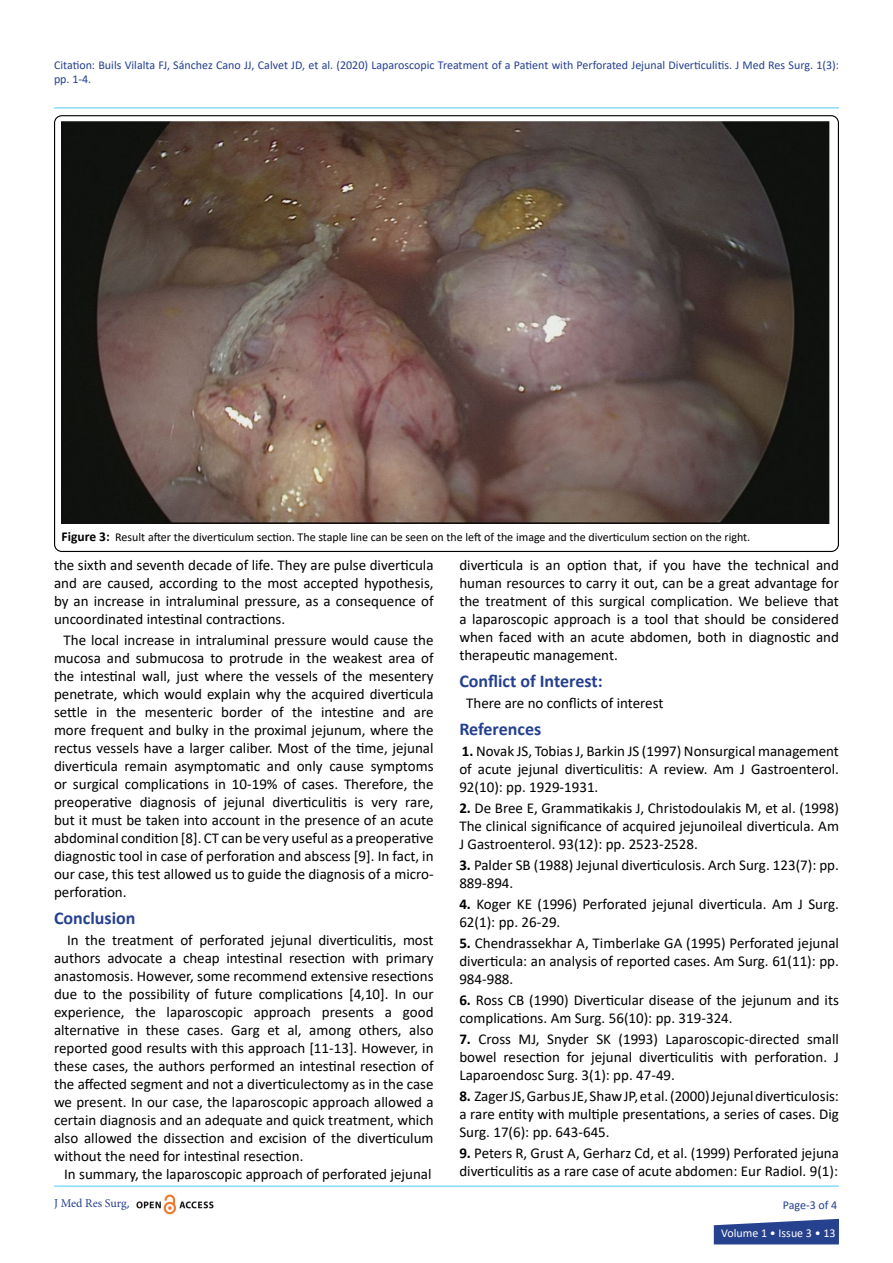
<style>
.page{position:relative;width:893px;height:1263px;background:#fff}
.page>*{position:absolute;margin:0;border:0;box-sizing:border-box;transform-origin:0 0}
.t1{font:700 18px "Calibri";color:#25408f}
.t2{font:15px/18px "Calibri";color:#000;text-align:justify}
.t3{font:12px/14.4px "Calibri";color:#25408f}
.t4{font:12px "Calibri";color:#000}
.t5{font:12px "Calibri";color:#fff}
.t6{font:12px "Minion Pro";color:#25408f}
.s1{font-weight:700;font-size:13.5px}
.s2{font-family:"Calibri"}
.s3{font-weight:700}
</style>
<div class="page">
<svg style="left:714px;top:1219px;width:125px;height:25px;background:#40589a"></svg>
<hr style="left:54px;top:107px;width:785px;height:1px;background:#00aeef">
<hr style="left:54px;top:1186px;width:785px;height:1px;background:#00aeef">
<img style="left:136px;top:1194px;width:78px;height:21px">
<img style="left:62px;top:121px;width:768px;height:402px">
<p class="t3" style="left:54px;top:58px;width:786px">Citation: Buils Vilalta FJ, Sánchez Cano JJ, Calvet JD, et al. (2020) Laparoscopic Treatment of a Patient with Perforated Jejunal Diverticulitis. J Med Res Surg. 1(3): pp. 1-4.</p>
<p class="t4" style="left:62px;top:529px;width:690px"><span class="s1">Figure 3:</span> Result after the diverticulum section. The staple line can be seen on the left of the image and the diverticulum section on the right.</p>
<p class="t2" style="left:54px;top:555px;width:381px">the sixth and seventh decade of life. They are pulse diverticula and are caused, according to the most accepted hypothesis, by an increase in intraluminal pressure, as a consequence of uncoordinated intestinal contractions.</p>
<p class="t2" style="left:54px;top:630px;width:381px;text-indent:10px">The local increase in intraluminal pressure would cause the mucosa and submucosa to protrude in the weakest area of the intestinal wall, just where the vessels of the mesentery penetrate, which would explain why the acquired diverticula settle in the mesenteric border of the intestine and are more frequent and bulky in the proximal jejunum, where the rectus vessels have a larger caliber. Most of the time, jejunal diverticula remain asymptomatic and only cause symptoms or surgical complications in 10-19% of cases. Therefore, the preoperative diagnosis of jejunal diverticulitis is very rare, but it must be taken into account in the presence of an acute abdominal condition [8]. CT can be very useful as a preoperative diagnostic tool in case of perforation and abscess [9]. In fact, in our case, this test allowed us to guide the diagnosis of a micro&shy;perforation.</p>
<p class="t1" style="left:54px;top:905px;width:83px">Conclusion</p>
<p class="t2" style="left:54px;top:930px;width:381px;text-indent:13px">In the treatment of perforated jejunal diverticulitis, most authors advocate a cheap intestinal resection with primary anastomosis. However, some recommend extensive resections due to the possibility of future complications [4,10]. In our experience, the laparoscopic approach presents a good alternative in these cases. Garg et al, among others, also reported good results with this approach [11-13]. However, in these cases, the authors performed an intestinal resection of the affected segment and not a diverticulectomy as in the case we present. In our case, the laparoscopic approach allowed a certain diagnosis and an adequate and quick treatment, which also allowed the dissection and excision of the diverticulum without the need for intestinal resection.</p>
<p class="t2" style="left:64px;top:1164px;width:369px">In summary, the laparoscopic approach of perforated jejunal</p>
<p class="t6" style="left:54px;top:1195px;width:77px">J Med Res Surg<span class="s2">,</span></p>
<p class="t2" style="left:459px;top:555px;width:381px">diverticula is an option that, if you have the technical and human resources to carry it out, can be a great advantage for the treatment of this surgical complication. We believe that a laparoscopic approach is a tool that should be considered when faced with an acute abdomen, both in diagnostic and therapeutic management.</p>
<p class="t1" style="left:459px;top:668px;width:145px">Conflict of Interest:</p>
<p class="t2" style="left:466px;top:693px;width:199px">There are no conflicts of interest</p>
<p class="t1" style="left:459px;top:716px;width:83px">References</p>
<p class="t2" style="left:459px;top:741px;width:381px"><span class="s3">1.</span> Novak JS, Tobias J, Barkin JS (1997) Nonsurgical management of acute jejunal diverticulitis: A review. Am J Gastroenterol.<br>92(10): pp. 1929-1931.</p>
<p class="t2" style="left:459px;top:798px;width:381px"><span class="s3">2.</span> De Bree E, Grammatikakis J, Christodoulakis M, et al. (1998)<br>The clinical significance of acquired jejunoileal diverticula. Am J Gastroenterol. 93(12): pp. 2523-2528.</p>
<p class="t2" style="left:459px;top:855px;width:381px"><span class="s3">3.</span> Palder SB (1988) Jejunal diverticulosis. Arch Surg. 123(7): pp.<br>889-894.</p>
<p class="t2" style="left:459px;top:894px;width:381px"><span class="s3">4.</span> Koger KE (1996) Perforated jejunal diverticula. Am J Surg.<br>62(1): pp. 26-29.</p>
<p class="t2" style="left:459px;top:933px;width:381px"><span class="s3">5.</span> Chendrassekhar A, Timberlake GA (1995) Perforated jejunal diverticula: an analysis of reported cases. Am Surg. 61(11): pp.<br>984-988.</p>
<p class="t2" style="left:459px;top:990px;width:381px"><span class="s3">6.</span> Ross CB (1990) Diverticular disease of the jejunum and its complications. Am Surg. 56(10): pp. 319-324.</p>
<p class="t2" style="left:459px;top:1029px;width:381px"><span class="s3">7.</span> Cross MJ, Snyder SK (1993) Laparoscopic-directed small bowel resection for jejunal diverticulitis with perforation. J Laparoendosc Surg. 3(1): pp. 47-49.</p>
<p class="t2" style="left:459px;top:1086px;width:381px"><span class="s3">8.</span> Zager JS, Garbus JE, Shaw JP, et al. (2000) Jejunal diverticulosis: a rare entity with multiple presentations, a series of cases. Dig Surg. 17(6): pp. 643-645.</p>
<p class="t2" style="left:459px;top:1143px;width:381px"><span class="s3">9.</span> Peters R, Grust A, Gerharz Cd, et al. (1999) Perforated jejuna diverticulitis as a rare case of acute abdomen: Eur Radiol. 9(1):</p>
<p class="t3" style="left:783px;top:1197px;width:56px">Page-3 of 4</p>
<p class="t5" style="left:721px;top:1225px;width:116px">Volume 1 • Issue 3 • 13</p>
</div>
